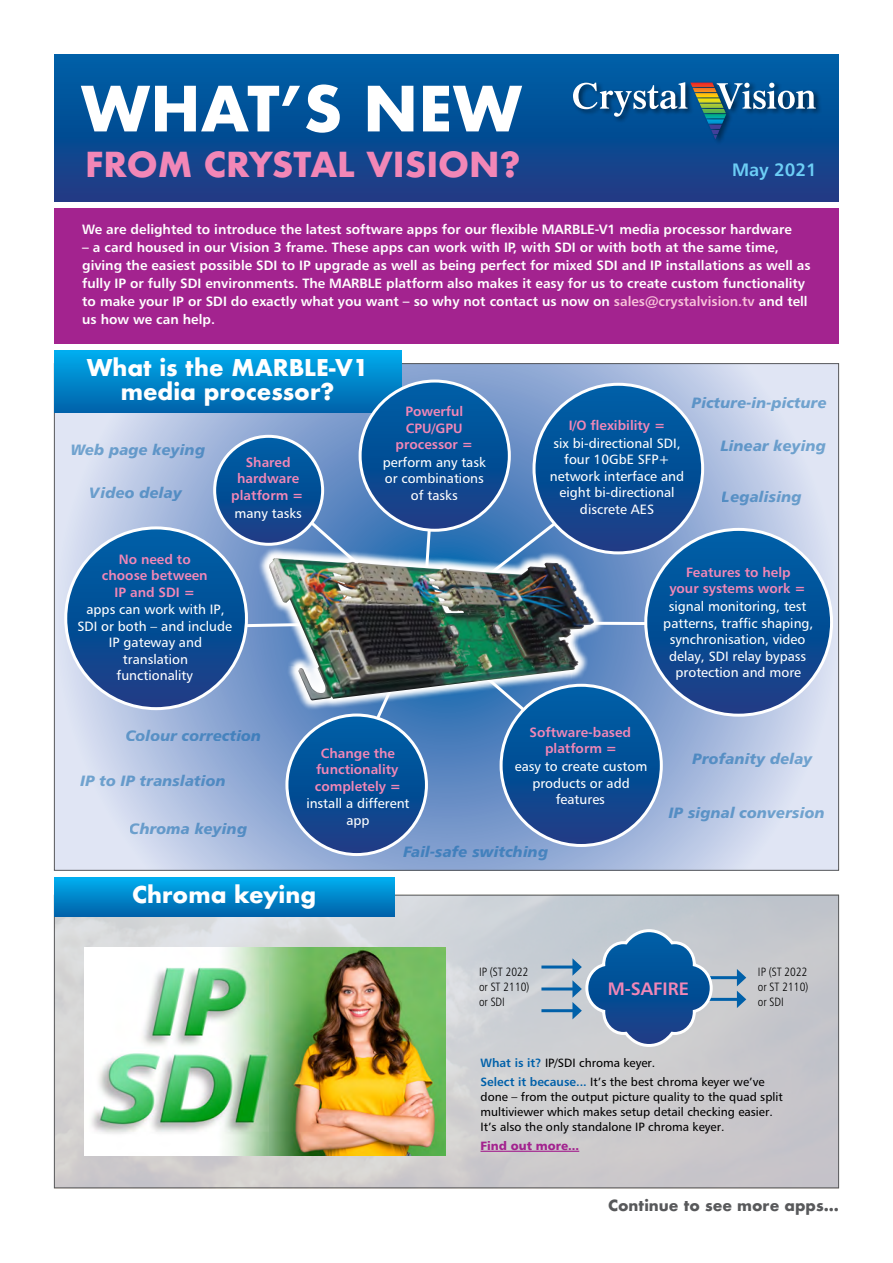
<style>
.page{position:relative;width:893px;height:1263px;background:#fff}
.page>*{position:absolute;margin:0;border:0;box-sizing:border-box;transform-origin:0 0}
.t1{font:700 60.6px "Futura";color:#fff}
.t2{font:700 33.45px "Futura";color:#f287b7}
.t3{font:700 22.5px/24px "Futura";color:#fff;text-align:center}
.t4{font:18px "Humanist 777 BT Bold B";color:#f287b7}
.t5{font:18px "Humanist 777 BT Bold B";color:#6dcff6}
.t6{font:15px "Humanist 777 BT Black Italic B";color:#0060a9}
.t7{font:700 15px "Futura";color:#58595b}
.t8{font:13.5px/18px "Humanist 777 BT Bold B";color:#fff}
.t9{font:13.5px/16.5px "Humanist 777 BT Roman B";color:#fff;text-align:center}
.t10{font:13.5px/16.5px "Humanist 777 BT Bold B";color:#f287b7;text-align:center}
.t11{font:12px/15px "Humanist 777 BT Roman B";color:#000}
.t12{font:12px/15px "Humanist 777 BT Light Condensed B";color:#000;text-align:justify}
.t13{font:12px "Humanist 777 BT Black B";color:#a3238f}
.s1{color:#f8c1d9}
.s2{font-family:"Humanist 777 BT Bold B";color:#0060a9}
</style>
<div class="page">
<img style="left:56px;top:897px;width:781px;height:289px">
<svg style="left:56px;top:365px;width:781px;height:504px;background:#b8c7e4"></svg>
<div style="left:54px;top:351px;width:347px;height:61px;background:linear-gradient(to bottom,#00aced,#0263aa)"></div>
<svg style="left:184px;top:454px;width:502px;height:313px;background:#7b9bcc"></svg>
<svg style="left:244px;top:523px;width:368px;height:216px;background:#5d8bc2"></svg>
<img style="left:269px;top:558px;width:325px;height:142px">
<svg style="left:215px;top:436px;width:108px;height:108px;background:#105599"></svg>
<div style="left:213px;top:435px;width:111px;height:111px;border:3px solid #fff;border-radius:50%"></div>
<svg style="left:360px;top:381px;width:149px;height:149px;background:#0e5398"></svg>
<div style="left:359px;top:379px;width:152px;height:153px;border:3px solid #fff;border-radius:50%"></div>
<svg style="left:287px;top:715px;width:139px;height:139px;background:#0e5398"></svg>
<div style="left:285px;top:713px;width:143px;height:143px;border:3px solid #fff;border-radius:50%"></div>
<svg style="left:66px;top:528px;width:180px;height:181px;background:#0e5398"></svg>
<svg style="left:501px;top:685px;width:160px;height:160px;background:#0d5298"></svg>
<div style="left:500px;top:684px;width:163px;height:163px;border:3px solid #fff;border-radius:50%"></div>
<svg style="left:646px;top:529px;width:185px;height:186px;background:#0e5398"></svg>
<svg style="left:534px;top:384px;width:169px;height:169px;background:#159"></svg>
<div style="left:54px;top:54px;width:785px;height:148px;background:linear-gradient(to bottom,#0061a7,#1d3a83)"></div>
<div style="left:572px;top:81px;width:251px;height:66px;background:#034a91"></div>
<svg style="left:573px;top:82px;width:243px;height:57px"></svg>
<div style="left:54px;top:208px;width:785px;height:135px;background:#a3238f"></div>
<div style="left:54px;top:878px;width:340px;height:38px;background:linear-gradient(to bottom,#00aeef,#0063aa)"></div>
<hr style="left:480px;top:1151px;width:99px;height:1px;background:#a3238f">
<hr style="left:706px;top:998px;width:34px;height:3px;background:#0060a9">
<hr style="left:706px;top:976px;width:34px;height:3px;background:#0060a9">
<svg style="left:737px;top:969px;width:9px;height:39px"></svg>
<hr style="left:541px;top:1009px;width:34px;height:3px;background:#0060a9">
<hr style="left:541px;top:987px;width:34px;height:3px;background:#0060a9">
<hr style="left:541px;top:965px;width:34px;height:3px;background:#0060a9">
<svg style="left:572px;top:928px;width:142px;height:120px;background:#5f89b3"></svg>
<img style="left:85px;top:947px;width:360px;height:208px">
<h1 class="t1" style="left:81px;top:65px;width:443px">WHAT’S NEW</h1>
<h2 class="t2" style="left:85px;top:140px;width:437px">FROM CRYSTAL VISION?</h2>
<h3 class="t5" style="left:732px;top:159px;width:86px">May 2021</h3>
<p class="t8" style="left:82px;top:220px;width:711px">We are delighted to introduce the latest software apps for our flexible MARBLE-V1 media processor hardware</p>
<p class="t8" style="left:82px;top:238px;width:730px">– a card housed in our Vision 3 frame. These apps can work with IP, with SDI or with both at the same time, giving the easiest possible SDI to IP upgrade as well as being perfect for mixed SDI and IP installations as well as fully IP or fully SDI environments. The MARBLE platform also makes it easy for us to create custom functionality to make your IP or SDI do exactly what you want – so why not contact us now on <span class="s1">sales@crystalvision.tv</span> and tell us how we can help.</p>
<h3 class="t3" style="left:87px;top:355px;width:283px">What is the MARBLE-V1 media processor?</h3>
<p class="t6" style="left:692px;top:392px;width:136px">Picture-in-picture</p>
<p class="t10" style="left:395px;top:403px;width:79px">Powerful<br>CPU/GPU processor =</p>
<p class="t9" style="left:383px;top:454px;width:105px">perform any task or combinations of tasks</p>
<p class="t10" style="left:569px;top:417px;width:98px">I/O flexibility =</p>
<p class="t9" style="left:550px;top:434px;width:136px">six bi-directional SDI, four 10GbE SFP+ network interface and eight bi-directional discrete AES</p>
<p class="t6" style="left:70px;top:440px;width:137px">Web page keying</p>
<p class="t6" style="left:720px;top:436px;width:107px">Linear keying</p>
<p class="t10" style="left:231px;top:454px;width:74px">Shared hardware platform =</p>
<p class="t9" style="left:234px;top:504px;width:69px">many tasks</p>
<p class="t6" style="left:90px;top:482px;width:94px">Video delay</p>
<p class="t6" style="left:722px;top:487px;width:81px">Legalising</p>
<p class="t10" style="left:102px;top:550px;width:107px">No need to choose between<br>IP and SDI =</p>
<p class="t9" style="left:77px;top:601px;width:156px">apps can work with IP,<br>SDI or both – and include<br>IP gateway and translation<br>functionality</p>
<p class="t6" style="left:126px;top:726px;width:137px">Colour correction</p>
<p class="t6" style="left:81px;top:771px;width:147px">IP to IP translation</p>
<p class="t6" style="left:130px;top:818px;width:119px">Chroma keying</p>
<p class="t10" style="left:315px;top:744px;width:88px">Change the functionality completely =</p>
<p class="t9" style="left:306px;top:795px;width:105px">install a different app</p>
<p class="t10" style="left:530px;top:724px;width:103px">Software-based platform =</p>
<p class="t9" style="left:515px;top:758px;width:134px">easy to create custom products or add features</p>
<p class="t6" style="left:403px;top:842px;width:146px">Fail-safe switching</p>
<h3 class="t3" style="left:132px;top:883px;width:185px">Chroma keying</h3>
<p class="t10" style="left:669px;top:564px;width:138px">Features to help your systems work =</p>
<p class="t9" style="left:663px;top:598px;width:152px">signal monitoring, test patterns, traffic shaping, synchronisation, video delay, SDI relay bypass protection and more</p>
<p class="t6" style="left:693px;top:749px;width:122px">Profanity delay</p>
<p class="t6" style="left:669px;top:803px;width:157px">IP signal conversion</p>
<p class="t12" style="left:479px;top:964px;width:52px">IP (ST 2022 or ST 2110) or SDI</p>
<h3 class="t4" style="left:608px;top:978px;width:83px">M-SAFIRE</h3>
<p class="t12" style="left:758px;top:964px;width:52px">IP (ST 2022 or ST 2110) or SDI</p>
<p class="t11" style="left:480px;top:1052px;width:286px;line-height:19.2px"><span class="s2">What is it?</span> IP/SDI chroma keyer.<br><span class="s2">Select it because...</span> It’s the best chroma keyer we’ve</p>
<p class="t11" style="left:480px;top:1089px;width:304px">done – from the output picture quality to the quad split multiviewer which makes setup detail checking easier.<br>It’s also the only standalone IP chroma keyer.</p>
<p class="t13" style="left:480px;top:1138px;width:100px">Find out more...</p>
<p class="t7" style="left:608px;top:1194px;width:232px">Continue to see more apps...</p>
</div>
